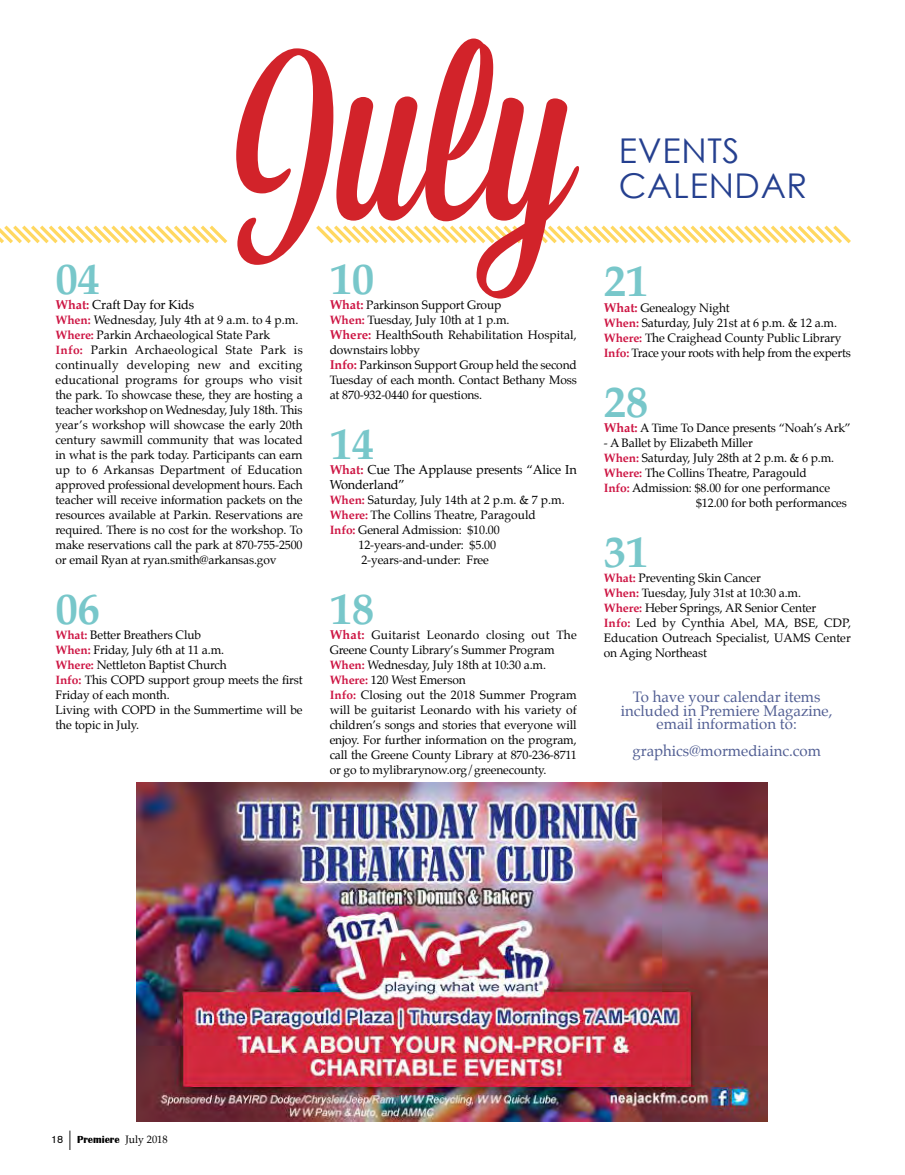
<style>
.page{position:relative;width:905px;height:1175px;background:#fff}
.page>*{position:absolute;margin:0;border:0;box-sizing:border-box;transform-origin:0 0}
.t1{font:240.45px "Mission Script";color:#d2232a;scale:.96 1}
.t2{font:700 45px "Palatino";letter-spacing:-.01em;color:#78c7ca}
.t3{font:34.05px "Century Gothic";letter-spacing:.02em;color:#25408f}
.t4{font:15px/13.5px "Palatino";color:#515e93;text-align:center}
.t5{font:12.75px/15px "Palatino";letter-spacing:-.01em;color:#000}
.t6{font:12px/15px "Palatino";letter-spacing:-.01em;color:#000}
.t7{font:700 10.5px "Britannic";color:#000}
.s1{font-weight:700;font-size:12.75px;color:#cd1543}
.s2{font-weight:700;color:#cd1543}
.s3{font-family:"Akzidenz Grotesk BQ";font-weight:400}
.s4{font-family:"Akzidenz Grotesk BQ";font-weight:400;font-size:21px}
.s5{font-family:"Palatino";font-weight:400}
</style>
<div class="page">
<svg style="left:316px;top:225px;width:535px;height:19px"></svg>
<svg style="left:0;top:225px;width:228px;height:19px"></svg>
<img style="left:136px;top:782px;width:631px;height:339px">
<h1 class="t1" style="left:238px;top:-8px;width:351px">July</h1>
<h2 class="t2" style="left:330px;top:240px;width:46px">10</h2>
<p class="t6" style="left:329px;top:297px;width:249px"><span class="s1">What:</span> Parkinson Support Group<br><span class="s2">When:</span> Tuesday, July 10th at 1 p.m.<br><span class="s1">Where:</span> HealthSouth Rehabilitation Hospital, downstairs lobby<br><span class="s1">Info:</span> Parkinson Support Group held the second Tuesday of each month. Contact Bethany Moss at 870-932-0440 for questions.</p>
<h2 class="t2" style="left:330px;top:405px;width:46px">14</h2>
<p class="t5" style="left:330px;top:462px;width:249px"><span class="s2">What:</span> Cue The Applause presents “Alice In<br>Wonderland”</p>
<p class="t6" style="left:330px;top:492px;width:236px"><span class="s2">When:</span> Saturday, July 14th at 2 p.m. &amp; 7 p.m.</p>
<p class="t6" style="left:330px;top:507px;width:208px"><span class="s2">Where:</span> The Collins Theatre, Paragould</p>
<p class="t6" style="left:330px;top:522px;width:172px"><span class="s2">Info:</span> General Admission: $10.00</p>
<p class="t6" style="left:358px;top:537px;width:139px">12-years-and-under: $5.00</p>
<p class="t6" style="left:361px;top:552px;width:129px">2-years-and-under: Free</p>
<h2 class="t2" style="left:330px;top:570px;width:46px">18</h2>
<p class="t6" style="left:329px;top:627px;width:249px"><span class="s1">What:</span> Guitarist Leonardo closing out The Greene County Library’s Summer Program <span class="s2">When:</span> Wednesday, July 18th at 10:30 a.m.<br><span class="s2">Where:</span> 120 West Emerson<br><span class="s2">Info:</span> Closing out the 2018 Summer Program will be guitarist Leonardo with his variety of children’s songs and stories that everyone will enjoy. For further information on the program, call the Greene County Library at 870-236-8711 or go to mylibrarynow.org/greenecounty.</p>
<h2 class="t2" style="left:56px;top:240px;width:46px">04</h2>
<p class="t5" style="left:56px;top:297px;width:140px"><span class="s2">What:</span> Craft Day for Kids</p>
<p class="t6" style="left:56px;top:312px;width:249px"><span class="s2">When:</span> Wednesday, July 4th at 9 a.m. to 4 p.m.<br><span class="s2">Where:</span> Parkin Archaeological State Park<br><span class="s2">Info:</span> Parkin Archaeological State Park is continually developing new and exciting educational programs for groups who visit the park. To showcase these, they are hosting a teacher workshop on Wednesday, July 18th. This year’s workshop will showcase the early 20th century sawmill community that was located in what is the park today. Participants can earn up to 6 Arkansas Department of Education approved professional development hours. Each teacher will receive information packets on the resources available at Parkin. Reservations are required. There is no cost for the workshop. To make reservations call the park at 870-755-2500 or email Ryan at ryan.smith@arkansas.gov</p>
<h2 class="t2" style="left:56px;top:570px;width:46px">06</h2>
<p class="t6" style="left:56px;top:627px;width:249px"><span class="s2">What:</span> Better Breathers Club<br><span class="s2">When:</span> Friday, July 6th at 11 a.m.<br><span class="s2">Where:</span> Nettleton Baptist Church<br><span class="s2">Info:</span> This COPD support group meets the first<br>Friday of each month.<br>Living with COPD in the Summertime will be the topic in July.</p>
<h3 class="t3" style="left:618px;top:130px;width:122px">EVENTS</h3>
<h3 class="t3" style="left:618px;top:165px;width:190px">CALENDAR</h3>
<h2 class="t2" style="left:603px;top:243px;width:46px">21</h2>
<p class="t6" style="left:603px;top:300px;width:248px"><span class="s1">What:</span> Genealogy Night<br><span class="s2">When:</span> Saturday, July 21st at 6 p.m. &amp; 12 a.m.<br><span class="s2">Where:</span> The Craighead County Public Library <span class="s2">Info:</span> Trace your roots with help from the experts</p>
<h2 class="t2" style="left:603px;top:363px;width:46px">28</h2>
<p class="t6" style="left:603px;top:420px;width:249px"><span class="s1">What:</span> A Time To Dance presents “Noah’s Ark”</p>
<p class="t6" style="left:604px;top:435px;width:150px">- A Ballet by Elizabeth Miller</p>
<p class="t6" style="left:604px;top:450px;width:232px"><span class="s2">When:</span> Saturday, July 28th at 2 p.m. &amp; 6 p.m.</p>
<p class="t6" style="left:604px;top:465px;width:204px"><span class="s2">Where:</span> The Collins Theatre, Paragould</p>
<p class="t6" style="left:604px;top:480px;width:228px"><span class="s2">Info:</span> Admission: $8.00 for one performance</p>
<p class="t6" style="left:696px;top:495px;width:152px">$12.00 for both performances</p>
<h2 class="t2" style="left:603px;top:513px;width:46px">31</h2>
<p class="t6" style="left:603px;top:570px;width:249px"><span class="s2">What:</span> Preventing Skin Cancer<br><span class="s2">When:</span> Tuesday, July 31st at 10:30 a.m.<br><span class="s2">Where:</span> Heber Springs, AR Senior Center<br><span class="s2">Info:</span> Led by Cynthia Abel, MA, BSE, CDP, Education Outreach Specialist, UAMS Center on Aging Northeast</p>
<p class="t4" style="left:621px;top:690px;width:213px">To have your calendar items included in Premiere Magazine, email information to:</p>
<p class="t4" style="left:632px;top:744px;width:190px">graphics@mormediainc.com</p>
<p class="t7" style="left:51px;top:1133px;width:118px"><span class="s3">18</span> <span class="s4">|</span> Premiere <span class="s5">July 2018</span></p>
</div>
